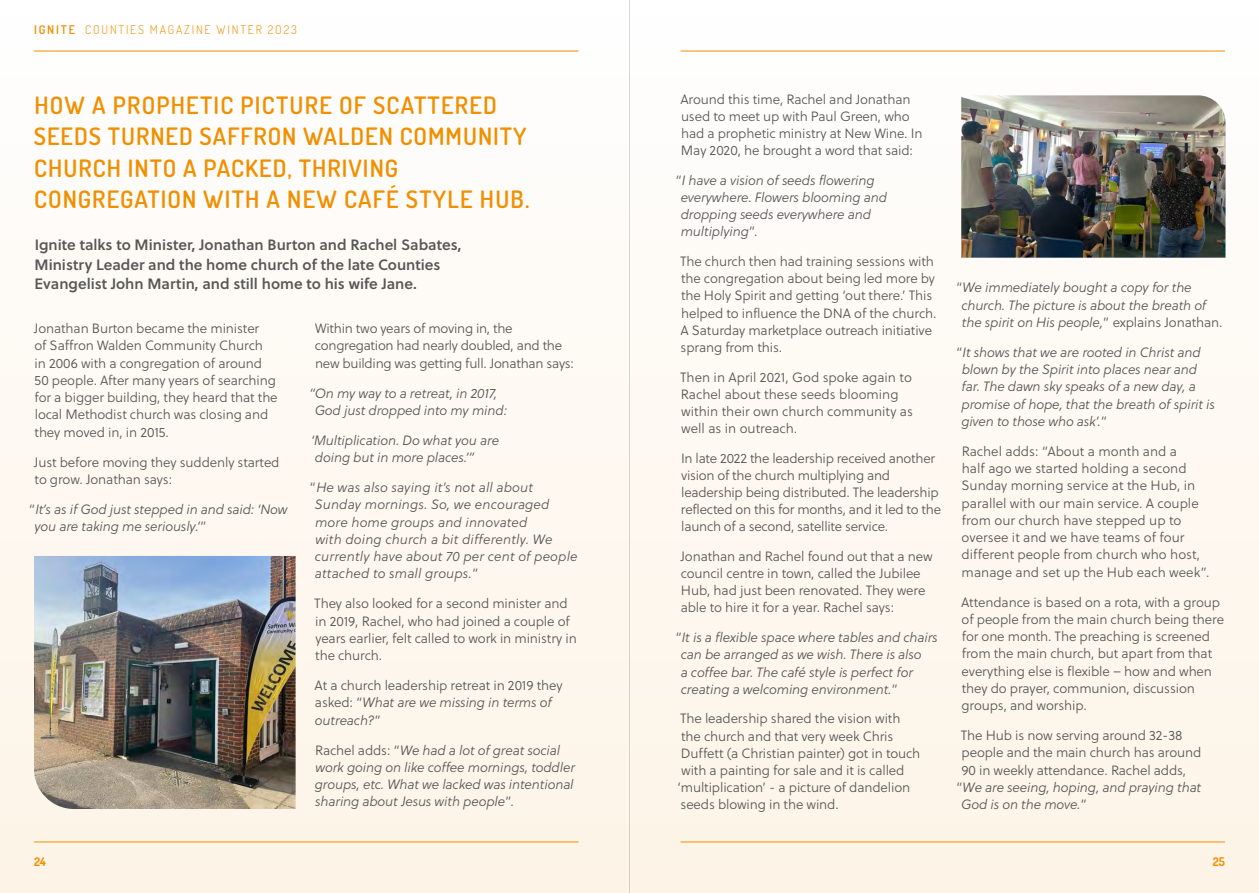
<style>
.page{position:relative;width:1259px;height:893px;background:#fef9f2}
.page>*{position:absolute;margin:0;border:0;box-sizing:border-box;transform-origin:0 0}
.t1{font:600 24px/31.5px "Dosis";letter-spacing:.04em;color:#f18f00}
.t2{font:15px/19.5px "Soleil Sb";color:#575756}
.t3{font:13.5px/17.2px "Soleil Lt";letter-spacing:-.01em;color:#575756}
.t4{font:italic 13.5px/17.2px "Soleil Lt";letter-spacing:-.01em;color:#575756}
.t5{font:italic 13.5px/17.2px "Soleil Lt";letter-spacing:.01em;color:#575756}
.t6{font:300 12px "Dosis";letter-spacing:.15em;color:#f18f00}
.t7{font:700 12px "Dosis";color:#f18f00}
.s1{font-weight:600}
.s2{font-style:normal}
.s3{font-style:italic}
</style>
<div class="page">
<img style="left:34px;top:556px;width:262px;height:253px">
<img style="left:961px;top:95px;width:264px;height:163px">
<hr style="left:629px;top:0;width:1px;height:893px;background:#000">
<p class="t6" style="left:34px;top:22px;width:264px"><span class="s1">IGNITE</span> COUNTIES MAGAZINE WINTER 2O23</p>
<h1 class="t1" style="left:34px;top:89px;width:497px">HOW A PROPHETIC PICTURE OF SCATTERED SEEDS TURNED SAFFRON WALDEN COMMUNITY CHURCH INTO A PACKED, THRIVING CONGREGATION WITH A NEW CAFÉ STYLE HUB.</h1>
<p class="t2" style="left:35px;top:235px;width:428px">Ignite talks to Minister, Jonathan Burton and Rachel Sabates,<br>Ministry Leader and the home church of the late Counties<br>Evangelist John Martin, and still home to his wife Jane.</p>
<p class="t3" style="left:34px;top:320px;width:245px">Jonathan Burton became the minister<br>of Saffron Walden Community Church<br>in 2006 with a congregation of around 50 people. After many years of searching for a bigger building, they heard that the local Methodist church was closing and they moved in, in 2015.</p>
<p class="t3" style="left:34px;top:453px;width:247px">Just before moving they suddenly started to grow. Jonathan says:</p>
<p class="t4" style="left:34px;top:500px;width:255px;text-indent:-6px"><span class="s2">“</span>It’s as if God just stepped in and said: ‘Now you are taking me seriously.’<span class="s2">”</span></p>
<p class="t3" style="left:315px;top:320px;width:260px">Within two years of moving in, the congregation had nearly doubled, and the new building was getting full. Jonathan says:</p>
<p class="t4" style="left:315px;top:384px;width:194px;text-indent:-5px">“On my way to a retreat, in 2017,<br>God just dropped into my mind:</p>
<p class="t4" style="left:311px;top:431px;width:190px">‘Multiplication. Do what you are doing but in more places.’”</p>
<p class="t5" style="left:315px;top:479px;width:264px;text-indent:-5px"><span class="s2">“</span>He was also saying it’s not all about Sunday mornings. So, we encouraged more home groups and innovated<br>with doing church a bit differently. We currently have about 70 per cent of people attached to small groups.<span class="s2">”</span></p>
<p class="t3" style="left:314px;top:595px;width:264px">They also looked for a second minister and in 2019, Rachel, who had joined a couple of years earlier, felt called to work in ministry in the church.</p>
<p class="t3" style="left:315px;top:677px;width:249px">At a church leadership retreat in 2019 they asked: “<span class="s3">What are we missing in terms of outreach?</span>”</p>
<p class="t4" style="left:315px;top:741px;width:262px"><span class="s2">Rachel adds: “</span>We had a lot of great social work going on like coffee mornings, toddler groups, etc. What we lacked was intentional sharing about Jesus with people<span class="s2">”.</span></p>
<p class="t3" style="left:680px;top:90px;width:244px">Around this time, Rachel and Jonathan used to meet up with Paul Green, who had a prophetic ministry at New Wine. In May 2020, he brought a word that said:</p>
<p class="t4" style="left:681px;top:172px;width:208px;text-indent:-5px"><span class="s2">“</span>I have a vision of seeds flowering everywhere. Flowers blooming and dropping seeds everywhere and multiplying<span class="s2">”.</span></p>
<p class="t3" style="left:680px;top:253px;width:258px">The church then had training sessions with the congregation about being led more by the Holy Spirit and getting ‘out there.’ This helped to influence the DNA of the church.<br>A Saturday marketplace outreach initiative sprang from this.</p>
<p class="t3" style="left:680px;top:368px;width:234px">Then in April 2021, God spoke again to<br>Rachel about these seeds blooming within their own church community as well as in outreach.</p>
<p class="t3" style="left:681px;top:449px;width:262px">In late 2022 the leadership received another vision of the church multiplying and leadership being distributed. The leadership reflected on this for months, and it led to the launch of a second, satellite service.</p>
<p class="t3" style="left:680px;top:548px;width:254px">Jonathan and Rachel found out that a new council centre in town, called the Jubilee Hub, had just been renovated. They were able to hire it for a year. Rachel says:</p>
<p class="t4" style="left:681px;top:629px;width:258px;text-indent:-5px"><span class="s2">“</span>It is a flexible space where tables and chairs can be arranged as we wish. There is also<br>a coffee bar. The café style is perfect for creating a welcoming environment.<span class="s2">”</span></p>
<p class="t3" style="left:677px;top:710px;width:244px">The leadership shared the vision with the church and that very week Chris Duffett (a Christian painter) got in touch with a painting for sale and it is called ‘multiplication’ - a picture of dandelion seeds blowing in the wind.</p>
<p class="t4" style="left:961px;top:279px;width:263px;text-indent:-5px"><span class="s2">“</span>We immediately bought a copy for the church. The picture is about the breath of the spirit on His people,<span class="s2">” explains Jonathan.</span></p>
<p class="t4" style="left:961px;top:343px;width:255px;text-indent:-5px"><span class="s2">“</span>It shows that we are rooted in Christ and blown by the Spirit into places near and far. The dawn sky speaks of a new day, a promise of hope, that the breath of spirit is given to those who ask’.<span class="s2">”</span></p>
<p class="t3" style="left:961px;top:442px;width:250px">Rachel adds: “About a month and a<br>half ago we started holding a second Sunday morning service at the Hub, in parallel with our main service. A couple from our church have stepped up to oversee it and we have teams of four different people from church who host, manage and set up the Hub each week”.</p>
<p class="t3" style="left:961px;top:593px;width:264px">Attendance is based on a rota, with a group of people from the main church being there for one month. The preaching is screened from the main church, but apart from that everything else is flexible – how and when they do prayer, communion, discussion groups, and worship.</p>
<p class="t3" style="left:961px;top:727px;width:223px">The Hub is now serving around 32-38</p>
<p class="t3" style="left:961px;top:744px;width:241px">people and the main church has around</p>
<p class="t3" style="left:961px;top:761px;width:226px">90 in weekly attendance. Rachel adds,</p>
<p class="t4" style="left:956px;top:778px;width:247px"><span class="s2">“</span>We are seeing, hoping, and praying that</p>
<p class="t4" style="left:961px;top:796px;width:127px">God is on the move.<span class="s2">”</span></p>
<p class="t7" style="left:34px;top:853px;width:13px">24</p>
<p class="t7" style="left:1212px;top:853px;width:14px">25</p>
</div>
